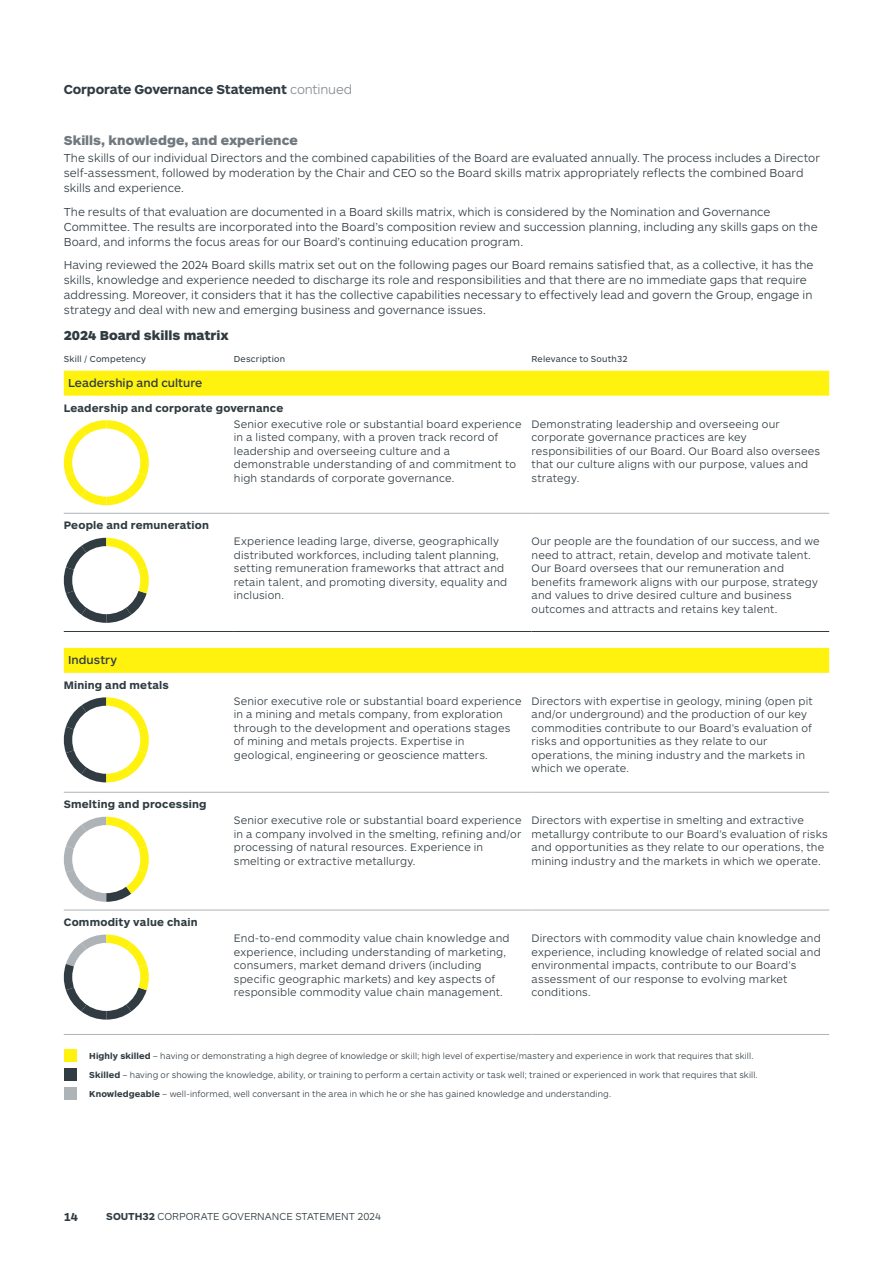
<style>
.page{position:relative;width:893px;height:1263px;background:#fff}
.page>*{position:absolute;margin:0;border:0;box-sizing:border-box;transform-origin:0 0}
.t1{font:700 13.5px "ARS Maquette Pro";letter-spacing:-.01em;color:#303c42}
.t2{font:900 13.5px "ARS Maquette Pro";color:#71797f}
.t3{font:900 13.5px "ARS Maquette Pro";color:#303c42}
.t4{font:300 12px/15px "ARS Maquette Pro";letter-spacing:.005em;color:#303c42}
.t5{font:500 12px "ARS Maquette Pro";letter-spacing:.005em;color:#303c42}
.t6{font:700 12px "ARS Maquette Pro";color:#303c42}
.t7{font:300 11.25px/13.5px "ARS Maquette Pro";letter-spacing:.015em;color:#303c42}
.t8{font:700 11.25px "ARS Maquette Pro";letter-spacing:.015em;color:#303c42}
.t9{font:300 10.5px "ARS Maquette Pro";color:#303c42}
.t10{font:300 9px/18.8px "ARS Maquette Pro";letter-spacing:.015em;color:#303c42}
.t11{font:9px "ARS Maquette Pro";letter-spacing:.02em;color:#303c42}
.s1{font-weight:300;color:#848b91}
.s2{font-weight:700}
</style>
<div class="page">
<svg style="left:64px;top:371px;width:765px;height:302px"></svg>
<hr style="left:64px;top:1034px;width:170px;height:1px;background:#adb3b7">
<hr style="left:234px;top:1034px;width:297px;height:1px;background:#adb3b7">
<hr style="left:531px;top:1034px;width:298px;height:1px;background:#adb3b7">
<hr style="left:64px;top:631px;width:170px;height:1px;background:#303c42">
<hr style="left:234px;top:631px;width:297px;height:1px;background:#303c42">
<hr style="left:531px;top:631px;width:298px;height:1px;background:#303c42">
<hr style="left:64px;top:513px;width:170px;height:1px;background:#adb3b7">
<hr style="left:234px;top:513px;width:297px;height:1px;background:#adb3b7">
<hr style="left:531px;top:513px;width:298px;height:1px;background:#adb3b7">
<hr style="left:64px;top:792px;width:170px;height:1px;background:#adb3b7">
<hr style="left:234px;top:792px;width:297px;height:1px;background:#adb3b7">
<hr style="left:531px;top:792px;width:298px;height:1px;background:#adb3b7">
<hr style="left:64px;top:910px;width:170px;height:1px;background:#adb3b7">
<hr style="left:234px;top:910px;width:297px;height:1px;background:#adb3b7">
<hr style="left:531px;top:910px;width:298px;height:1px;background:#adb3b7">
<svg style="left:63px;top:420px;width:87px;height:85px"></svg>
<div style="left:72px;top:429px;width:68px;height:68px;background:#fff;border-radius:50%"></div>
<svg style="left:63px;top:538px;width:87px;height:85px"></svg>
<div style="left:72px;top:546px;width:68px;height:68px;background:#fff;border-radius:50%"></div>
<svg style="left:63px;top:697px;width:86px;height:85px"></svg>
<div style="left:72px;top:706px;width:68px;height:68px;background:#fff;border-radius:50%"></div>
<svg style="left:63px;top:817px;width:86px;height:85px"></svg>
<div style="left:72px;top:825px;width:68px;height:68px;background:#fff;border-radius:50%"></div>
<svg style="left:63px;top:934px;width:86px;height:85px"></svg>
<div style="left:72px;top:943px;width:68px;height:68px;background:#fff;border-radius:50%"></div>
<div style="left:64px;top:1049px;width:13px;height:13px;background:#fff20f"></div>
<div style="left:64px;top:1068px;width:13px;height:13px;background:#303c42"></div>
<div style="left:64px;top:1087px;width:13px;height:12px;background:#adb3b7"></div>
<p class="t1" style="left:64px;top:81px;width:290px">Corporate Governance Statement <span class="s1">continued</span></p>
<p class="t2" style="left:64px;top:132px;width:236px">Skills, knowledge, and experience</p>
<p class="t4" style="left:64px;top:150px;width:758px">The skills of our individual Directors and the combined capabilities of the Board are evaluated annually. The process includes a Director self-assessment, followed by moderation by the Chair and CEO so the Board skills matrix appropriately reflects the combined Board skills and experience.</p>
<p class="t4" style="left:64px;top:203px;width:755px">The results of that evaluation are documented in a Board skills matrix, which is considered by the Nomination and Governance<br>Committee. The results are incorporated into the Board’s composition review and succession planning, including any skills gaps on the<br>Board, and informs the focus areas for our Board’s continuing education program.</p>
<p class="t4" style="left:64px;top:257px;width:751px">Having reviewed the 2024 Board skills matrix set out on the following pages our Board remains satisfied that, as a collective, it has the skills, knowledge and experience needed to discharge its role and responsibilities and that there are no immediate gaps that require addressing. Moreover, it considers that it has the collective capabilities necessary to effectively lead and govern the Group, engage in strategy and deal with new and emerging business and governance issues.</p>
<p class="t3" style="left:64px;top:327px;width:167px">2024 Board skills matrix</p>
<p class="t11" style="left:64px;top:353px;width:84px">Skill / Competency</p>
<p class="t11" style="left:234px;top:353px;width:53px">Description</p>
<p class="t11" style="left:532px;top:353px;width:98px">Relevance to South32</p>
<p class="t5" style="left:68px;top:375px;width:136px">Leadership and culture</p>
<p class="t8" style="left:64px;top:400px;width:221px">Leadership and corporate governance</p>
<p class="t7" style="left:234px;top:416px;width:289px">Senior executive role or substantial board experience in a listed company, with a proven track record of leadership and overseeing culture and a demonstrable understanding of and commitment to high standards of corporate governance.</p>
<p class="t7" style="left:531px;top:416px;width:290px">Demonstrating leadership and overseeing our corporate governance practices are key responsibilities of our Board. Our Board also oversees that our culture aligns with our purpose, values and strategy.</p>
<p class="t8" style="left:64px;top:518px;width:147px">People and remuneration</p>
<p class="t7" style="left:234px;top:534px;width:275px">Experience leading large, diverse, geographically distributed workforces, including talent planning, setting remuneration frameworks that attract and retain talent, and promoting diversity, equality and inclusion.</p>
<p class="t7" style="left:531px;top:534px;width:290px">Our people are the foundation of our success, and we need to attract, retain, develop and motivate talent.<br>Our Board oversees that our remuneration and benefits framework aligns with our purpose, strategy and values to drive desired culture and business outcomes and attracts and retains key talent.</p>
<p class="t5" style="left:68px;top:652px;width:51px">Industry</p>
<p class="t8" style="left:64px;top:678px;width:107px">Mining and metals</p>
<p class="t8" style="left:64px;top:797px;width:144px">Smelting and processing</p>
<p class="t8" style="left:64px;top:915px;width:135px">Commodity value chain</p>
<p class="t7" style="left:234px;top:694px;width:289px">Senior executive role or substantial board experience in a mining and metals company, from exploration through to the development and operations stages of mining and metals projects. Expertise in geological, engineering or geoscience matters.</p>
<p class="t7" style="left:531px;top:694px;width:283px">Directors with expertise in geology, mining (open pit and/or underground) and the production of our key commodities contribute to our Board’s evaluation of risks and opportunities as they relate to our operations, the mining industry and the markets in which we operate.</p>
<p class="t7" style="left:234px;top:813px;width:289px">Senior executive role or substantial board experience in a company involved in the smelting, refining and/or processing of natural resources. Experience in smelting or extractive metallurgy.</p>
<p class="t7" style="left:531px;top:813px;width:298px">Directors with expertise in smelting and extractive metallurgy contribute to our Board’s evaluation of risks and opportunities as they relate to our operations, the mining industry and the markets in which we operate.</p>
<p class="t7" style="left:234px;top:931px;width:277px">End-to-end commodity value chain knowledge and experience, including understanding of marketing, consumers, market demand drivers (including specific geographic markets) and key aspects of responsible commodity value chain management.</p>
<p class="t7" style="left:531px;top:931px;width:291px">Directors with commodity value chain knowledge and experience, including knowledge of related social and environmental impacts, contribute to our Board’s assessment of our response to evolving market conditions.</p>
<p class="t10" style="left:89px;top:1046px;width:670px"><span class="s2">Highly skilled</span> – having or demonstrating a high degree of knowledge or skill; high level of expertise/mastery and experience in work that requires that skill.<br><span class="s2">Skilled</span> – having or showing the knowledge, ability, or training to perform a certain activity or task well; trained or experienced in work that requires that skill.<br><span class="s2">Knowledgeable</span> – well-informed, well conversant in the area in which he or she has gained knowledge and understanding.</p>
<p class="t6" style="left:64px;top:1209px;width:16px">14</p>
<p class="t9" style="left:106px;top:1210px;width:276px"><span class="s2">SOUTH32</span> CORPORATE GOVERNANCE STATEMENT 2024</p>
</div>
